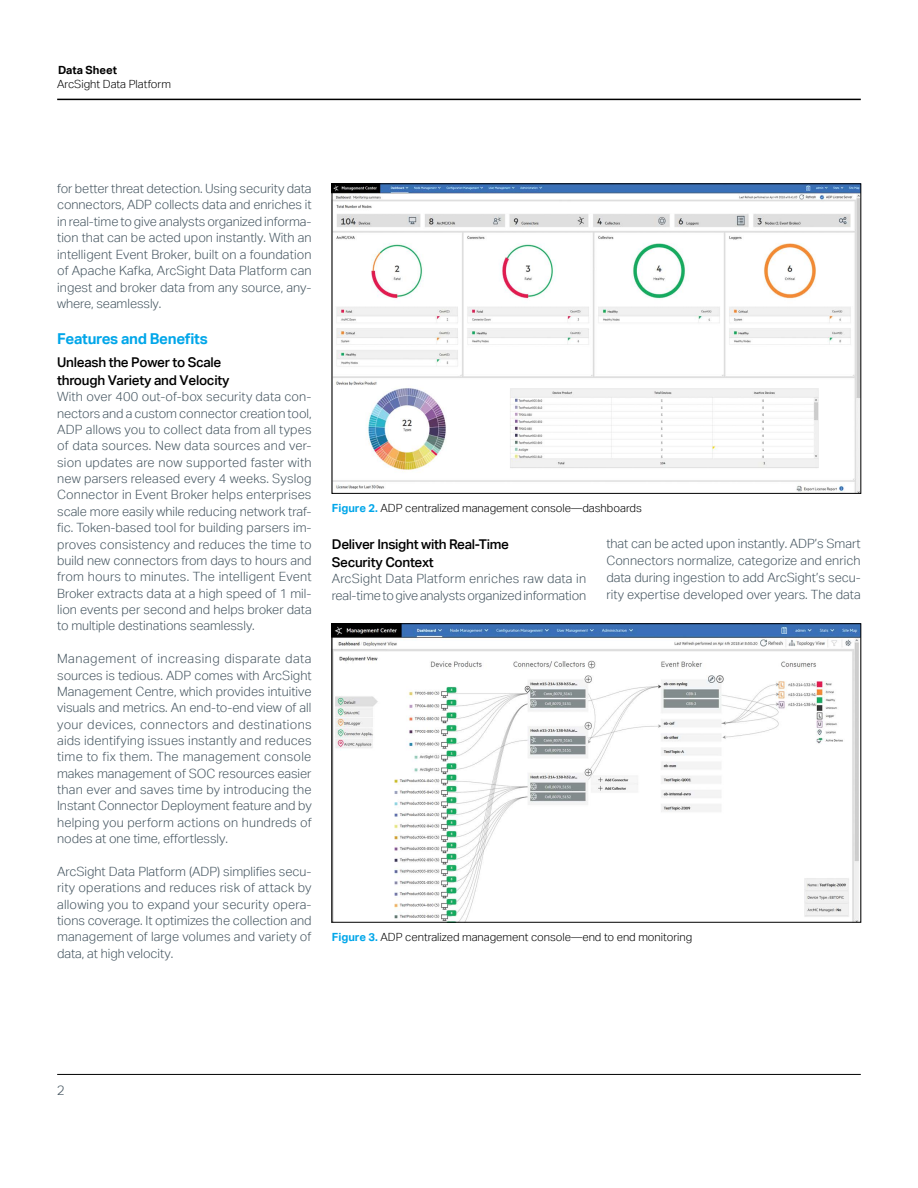
<style>
.page{position:relative;width:918px;height:1188px;background:#fff}
.page>*{position:absolute;margin:0;border:0;box-sizing:border-box;transform-origin:0 0}
.subhead_10_13-blue{font:700 15px "Aktiv Grotesk";letter-spacing:-.02em;color:#00a6e9}
.subhead_9_12_first_l{font:500 13.5px/18px "Aktiv Grotesk";letter-spacing:-.02em;color:#000}
.t1{font:300 13.5px "Aktiv Grotesk";color:#455560}
.body_8_5_11-grey{font:300 12.75px/16.4px "Aktiv Grotesk";color:#455560;text-align:justify}
.caption_7_5_9_5{font:300 11.25px "Aktiv Grotesk";color:#000}
.t2{font:700 11.25px "Aktiv Grotesk";color:#000}
.s1{font-weight:700;color:#00a6e9}
</style>
<div class="page">
<hr style="left:57px;top:1074px;width:804px;height:1px;background:#000">
<hr style="left:57px;top:99px;width:804px;height:1px;background:#000">
<img style="left:334px;top:186px;width:525px;height:306px">
<div style="left:332px;top:184px;width:529px;height:310px;border:1px solid #000"></div>
<img style="left:334px;top:626px;width:525px;height:294px">
<p class="t2" style="left:58px;top:63px;width:60px">Data Sheet</p>
<p class="caption_7_5_9_5" style="left:57px;top:78px;width:115px">ArcSight Data Platform</p>
<p class="body_8_5_11-grey" style="left:57px;top:180px;width:256px">for better threat detection. Using security data connectors, ADP collects data and enriches it in real-time to give analysts organized informa&shy;tion that can be acted upon instantly. With an intelligent Event Broker, built on a foundation of Apache Kafka, ArcSight Data Platform can ingest and broker data from any source, any&shy;where, seamlessly.</p>
<p class="subhead_10_13-blue" style="left:57px;top:330px;width:152px">Features and Benefits</p>
<p class="subhead_9_12_first_l" style="left:57px;top:353px;width:174px">Unleash the Power to Scale through Variety and Velocity</p>
<p class="body_8_5_11-grey" style="left:57px;top:389px;width:256px">With over 400 out-of-box security data con&shy;nectors and a custom connector creation tool, ADP allows you to collect data from all types of data sources. New data sources and ver&shy;sion updates are now supported faster with new parsers released every 4 weeks. Syslog Connector in Event Broker helps enterprises scale more easily while reducing network traf&shy;fic. Token-based tool for building parsers im&shy;proves consistency and reduces the time to build new connectors from days to hours and from hours to minutes. The intelligent Event Broker extracts data at a high speed of 1 mil&shy;lion events per second and helps broker data to multiple destinations seamlessly.</p>
<p class="body_8_5_11-grey" style="left:57px;top:650px;width:256px">Management of increasing disparate data sources is tedious. ADP comes with ArcSight Management Centre, which provides intuitive visuals and metrics. An end-to-end view of all your devices, connectors and destinations aids identifying issues instantly and reduces time to fix them. The management console makes management of SOC resources easier than ever and saves time by introducing the Instant Connector Deployment feature and by helping you perform actions on hundreds of nodes at one time, effortlessly.</p>
<p class="body_8_5_11-grey" style="left:57px;top:863px;width:256px">ArcSight Data Platform (ADP) simplifies secu&shy;rity operations and reduces risk of attack by allowing you to expand your security opera&shy;tions coverage. It optimizes the collection and management of large volumes and variety of data, at high velocity.</p>
<p class="caption_7_5_9_5" style="left:332px;top:502px;width:311px"><span class="s1">Figure 2.</span> ADP centralized management console—dashboards</p>
<p class="subhead_9_12_first_l" style="left:332px;top:535px;width:179px">Deliver Insight with Real-Time<br>Security Context</p>
<p class="body_8_5_11-grey" style="left:332px;top:570px;width:256px">ArcSight Data Platform enriches raw data in real-time to give analysts organized information</p>
<p class="body_8_5_11-grey" style="left:606px;top:535px;width:256px;line-height:17px">that can be acted upon instantly. ADP’s Smart Connectors normalize, categorize and enrich data during ingestion to add ArcSight’s secu&shy;rity expertise developed over years. The data</p>
<p class="caption_7_5_9_5" style="left:332px;top:931px;width:362px"><span class="s1">Figure 3.</span> ADP centralized management console—end to end monitoring</p>
<p class="t1" style="left:57px;top:1082px;width:9px">2</p>
</div>
